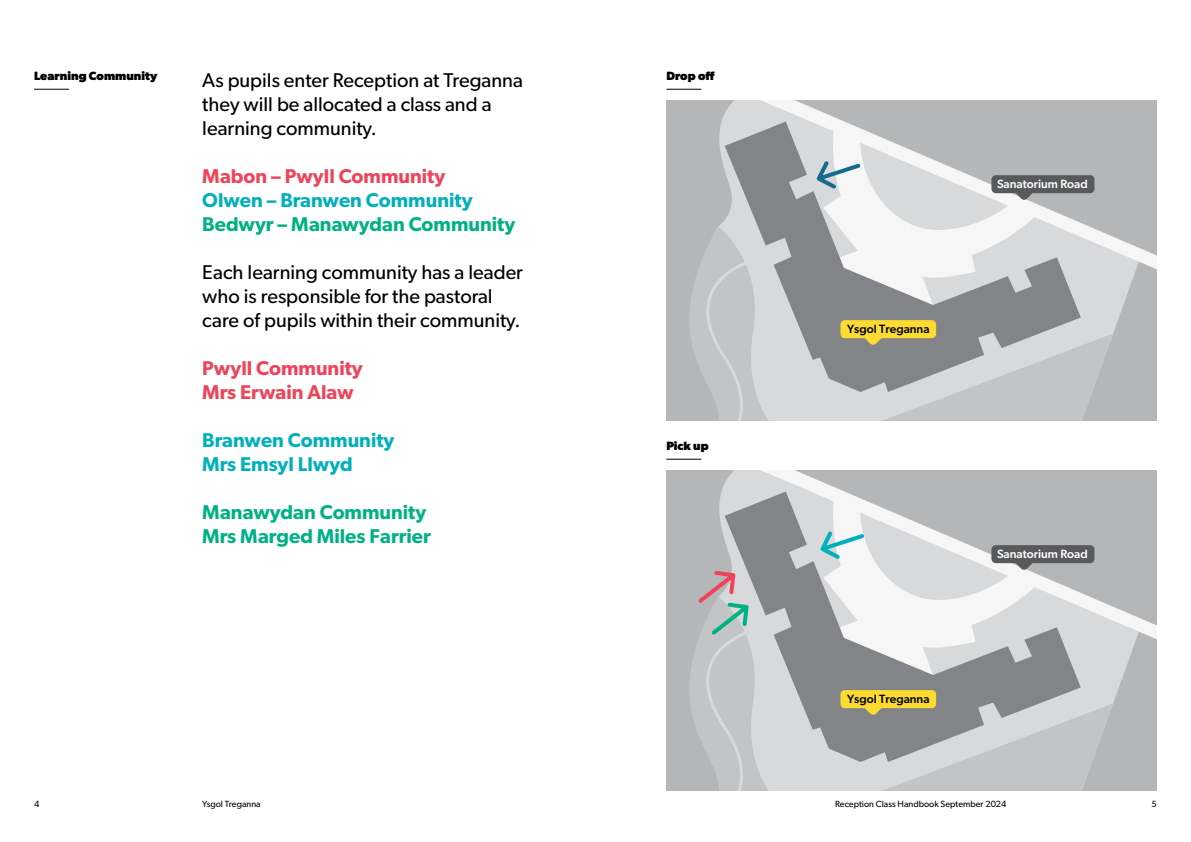
<style>
.page{position:relative;width:1191px;height:842px;background:#fff}
.page>*{position:absolute;margin:0;border:0;box-sizing:border-box;transform-origin:0 0}
.t1{font:20px/24px "Gibson";color:#000}
.t2{font:600 20px/24px "Gibson";color:#00b184}
.t3{font:600 20px/24px "Gibson";color:#00b0bb}
.t4{font:600 20px/24px "Gibson";color:#ef435a}
.t5{font:700 12px "Gibson";color:#000}
.t6{font:500 12px "Gibson";color:#fff}
.t7{font:500 12px "Gibson";color:#000}
.t8{font:9px "Gibson";color:#000}
</style>
<div class="page">
<hr style="left:34px;top:89px;width:35px;height:1px;background:#000">
<hr style="left:666px;top:89px;width:35px;height:1px;background:#000">
<div style="left:666px;top:101px;width:490px;height:320px;background:#b4b6b8"></div>
<svg style="left:719px;top:101px;width:416px;height:320px"></svg>
<svg style="left:724px;top:122px;width:89px;height:270px;background:#bcbebf"></svg>
<svg style="left:734px;top:101px;width:422px;height:171px"></svg>
<svg style="left:690px;top:226px;width:83px;height:195px"></svg>
<hr style="left:666px;top:459px;width:35px;height:1px;background:#000">
<div style="left:666px;top:471px;width:490px;height:320px;background:#b4b6b8"></div>
<svg style="left:719px;top:471px;width:416px;height:320px"></svg>
<svg style="left:724px;top:491px;width:93px;height:271px;background:#b8babc"></svg>
<svg style="left:734px;top:471px;width:422px;height:171px"></svg>
<svg style="left:813px;top:124px;width:300px;height:297px"></svg>
<svg style="left:817px;top:494px;width:296px;height:297px"></svg>
<svg style="left:690px;top:568px;width:83px;height:223px"></svg>
<p class="t5" style="left:34px;top:69px;width:125px">Learning Community</p>
<p class="t1" style="left:202px;top:68px;width:322px">As pupils enter Reception at Treganna</p>
<p class="t5" style="left:666px;top:69px;width:50px">Drop off</p>
<p class="t1" style="left:202px;top:92px;width:291px">they will be allocated a class and a learning community.</p>
<p class="t4" style="left:202px;top:164px;width:244px">Mabon – Pwyll Community</p>
<p class="t3" style="left:202px;top:188px;width:272px">Olwen – Branwen Community</p>
<p class="t2" style="left:202px;top:212px;width:314px">Bedwyr – Manawydan Community</p>
<p class="t1" style="left:202px;top:260px;width:322px">Each learning community has a leader who is responsible for the pastoral care of pupils within their community.</p>
<p class="t4" style="left:202px;top:356px;width:162px">Pwyll Community<br>Mrs Erwain Alaw</p>
<p class="t3" style="left:202px;top:428px;width:194px">Branwen Community<br>Mrs Emsyl Llwyd</p>
<p class="t2" style="left:202px;top:500px;width:230px">Manawydan Community<br>Mrs Marged Miles Farrier</p>
<p class="t5" style="left:666px;top:439px;width:44px">Pick up</p>
<p class="t7" style="left:847px;top:321px;width:84px">Ysgol Treganna</p>
<p class="t6" style="left:997px;top:176px;width:92px">Sanatorium Road</p>
<p class="t7" style="left:847px;top:691px;width:84px">Ysgol Treganna</p>
<p class="t6" style="left:997px;top:546px;width:92px">Sanatorium Road</p>
<p class="t8" style="left:34px;top:798px;width:7px">4</p>
<p class="t8" style="left:202px;top:798px;width:60px">Ysgol Treganna</p>
<p class="t8" style="left:835px;top:798px;width:173px">Reception Class Handbook September 2024</p>
<p class="t8" style="left:1151px;top:798px;width:7px">5</p>
</div>
